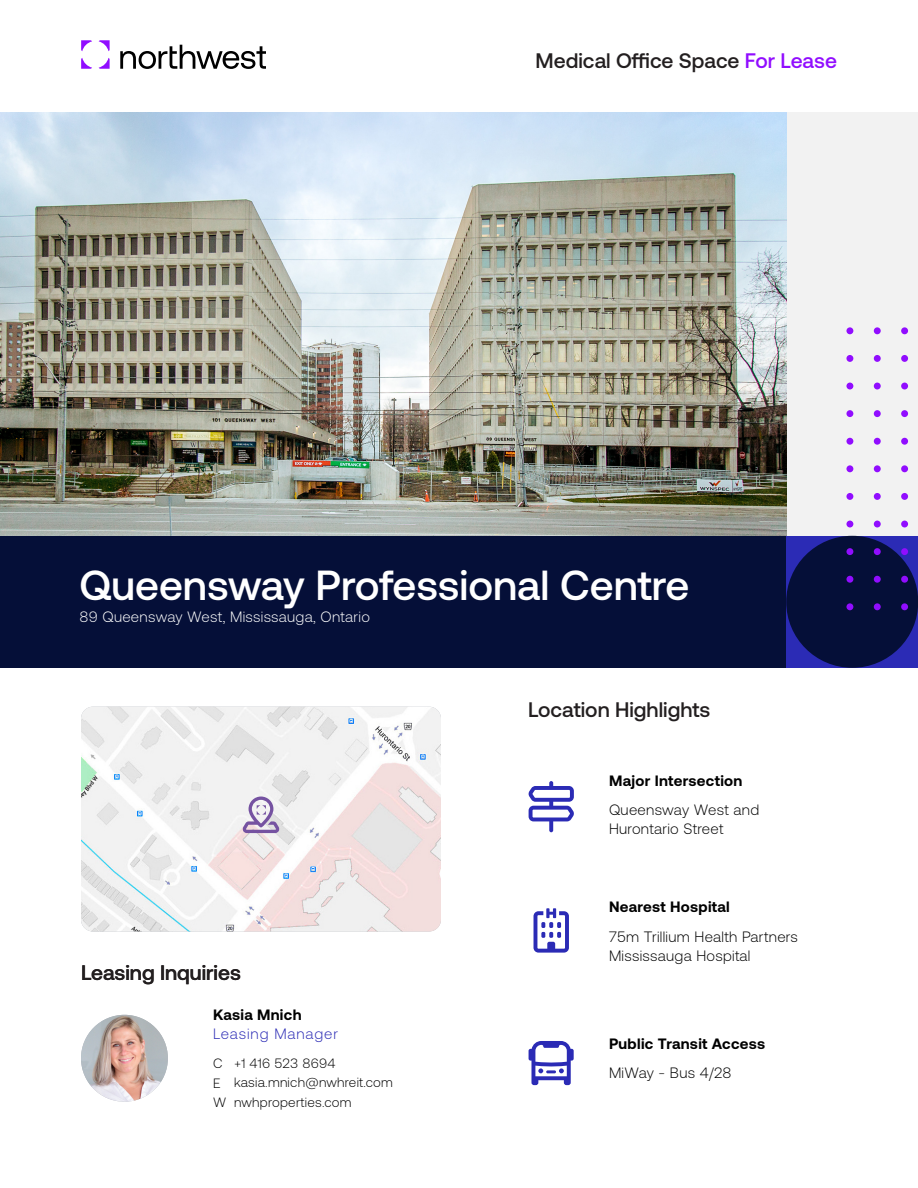
<style>
.page{position:relative;width:918px;height:1188px;background:#fff}
.page>*{position:absolute;margin:0;border:0;box-sizing:border-box;transform-origin:0 0}
.Body{font:500 42px "Aeonik";color:#fff}
.H2_-_Left{font:500 21px "Aeonik";color:#231f20}
.Body-2{font:300 15px/19.5px "Aeonik";letter-spacing:.02em;color:#000}
.H3_-_Spacing_After{font:700 15px "Aeonik";letter-spacing:.02em;color:#000}
.Body-3{font:300 15px "Aeonik";letter-spacing:.02em;color:#fff}
.t1{font:300 15px "Aeonik";letter-spacing:.06em;color:#2b2bb5}
.Body_-_Small_-_contact{font:300 13.5px/19.5px "Aeonik";letter-spacing:.02em;color:#000}
.s1{color:#910dff}
</style>
<div class="page">
<svg style="left:81px;top:40px;width:11px;height:11px"></svg>
<svg style="left:99px;top:40px;width:11px;height:11px"></svg>
<svg style="left:99px;top:58px;width:11px;height:11px"></svg>
<svg style="left:81px;top:58px;width:11px;height:11px"></svg>
<svg style="left:120px;top:45px;width:146px;height:24px"></svg>
<div style="left:0;top:536px;width:786px;height:132px;background:#050f38"></div>
<div style="left:786px;top:536px;width:132px;height:132px;background:#2b2bb5"></div>
<div style="left:786px;top:112px;width:132px;height:424px;background:#f2f2f2"></div>
<div style="left:786px;top:536px;width:132px;height:132px;background:#050f38;border-radius:50%"></div>
<div style="left:901px;top:327px;width:7px;height:7px;background:#910dff;border-radius:50%"></div>
<div style="left:874px;top:327px;width:7px;height:7px;background:#910dff;border-radius:50%"></div>
<div style="left:846px;top:327px;width:7px;height:7px;background:#910dff;border-radius:50%"></div>
<div style="left:901px;top:355px;width:7px;height:7px;background:#910dff;border-radius:50%"></div>
<div style="left:874px;top:355px;width:7px;height:7px;background:#910dff;border-radius:50%"></div>
<div style="left:846px;top:355px;width:7px;height:7px;background:#910dff;border-radius:50%"></div>
<div style="left:901px;top:383px;width:7px;height:6px;background:#910dff;border-radius:50%"></div>
<div style="left:874px;top:383px;width:7px;height:6px;background:#910dff;border-radius:50%"></div>
<div style="left:846px;top:383px;width:7px;height:6px;background:#910dff;border-radius:50%"></div>
<div style="left:901px;top:410px;width:7px;height:7px;background:#910dff;border-radius:50%"></div>
<div style="left:874px;top:410px;width:7px;height:7px;background:#910dff;border-radius:50%"></div>
<div style="left:846px;top:410px;width:7px;height:7px;background:#910dff;border-radius:50%"></div>
<div style="left:901px;top:438px;width:7px;height:7px;background:#910dff;border-radius:50%"></div>
<div style="left:874px;top:438px;width:7px;height:7px;background:#910dff;border-radius:50%"></div>
<div style="left:846px;top:438px;width:7px;height:7px;background:#910dff;border-radius:50%"></div>
<div style="left:901px;top:465px;width:7px;height:7px;background:#910dff;border-radius:50%"></div>
<div style="left:874px;top:465px;width:7px;height:7px;background:#910dff;border-radius:50%"></div>
<div style="left:846px;top:465px;width:7px;height:7px;background:#910dff;border-radius:50%"></div>
<div style="left:901px;top:493px;width:7px;height:7px;background:#910dff;border-radius:50%"></div>
<div style="left:874px;top:493px;width:7px;height:7px;background:#910dff;border-radius:50%"></div>
<div style="left:846px;top:493px;width:7px;height:7px;background:#910dff;border-radius:50%"></div>
<div style="left:901px;top:521px;width:7px;height:6px;background:#910dff;border-radius:50%"></div>
<div style="left:874px;top:521px;width:7px;height:6px;background:#910dff;border-radius:50%"></div>
<div style="left:846px;top:521px;width:7px;height:6px;background:#910dff;border-radius:50%"></div>
<div style="left:901px;top:548px;width:7px;height:7px;background:#910dff;border-radius:50%"></div>
<div style="left:874px;top:548px;width:7px;height:7px;background:#910dff;border-radius:50%"></div>
<div style="left:846px;top:548px;width:7px;height:7px;background:#910dff;border-radius:50%"></div>
<div style="left:901px;top:576px;width:7px;height:7px;background:#910dff;border-radius:50%"></div>
<div style="left:874px;top:576px;width:7px;height:7px;background:#910dff;border-radius:50%"></div>
<div style="left:846px;top:576px;width:7px;height:7px;background:#910dff;border-radius:50%"></div>
<div style="left:901px;top:603px;width:7px;height:7px;background:#910dff;border-radius:50%"></div>
<div style="left:874px;top:603px;width:7px;height:7px;background:#910dff;border-radius:50%"></div>
<div style="left:846px;top:603px;width:7px;height:7px;background:#910dff;border-radius:50%"></div>
<img style="left:0;top:112px;width:786px;height:424px">
<img style="left:81px;top:707px;width:360px;height:225px">
<svg style="left:243px;top:797px;width:36px;height:36px"></svg>
<svg style="left:529px;top:1041px;width:45px;height:44px"></svg>
<svg style="left:534px;top:908px;width:35px;height:45px"></svg>
<svg style="left:528px;top:781px;width:46px;height:51px"></svg>
<img style="left:81px;top:1015px;width:87px;height:87px;border-radius:43px">
<p class="H2_-_Left" style="left:536px;top:49px;width:303px">Medical Office Space <span class="s1">For Lease</span></p>
<p class="Body" style="left:80px;top:561px;width:612px">Queensway Professional Centre</p>
<p class="Body-3" style="left:80px;top:609px;width:292px">89 Queensway West, Mississauga, Ontario</p>
<p class="H2_-_Left" style="left:528px;top:698px;width:184px">Location Highlights</p>
<p class="H2_-_Left" style="left:81px;top:961px;width:161px">Leasing Inquiries</p>
<h3 class="H3_-_Spacing_After" style="left:213px;top:1006px;width:90px">Kasia Mnich</h3>
<h4 class="t1" style="left:213px;top:1026px;width:127px">Leasing Manager</h4>
<p class="Body_-_Small_-_contact" style="left:234px;top:1053px;width:160px">+1 416 523 8694 kasia.mnich@nwhreit.com nwhproperties.com</p>
<p class="Body_-_Small_-_contact" style="left:213px;top:1054px;width:15px">C<br>E<br>W</p>
<p class="H3_-_Spacing_After" style="left:609px;top:772px;width:135px">Major Intersection</p>
<p class="Body-2" style="left:609px;top:800px;width:152px">Queensway West and</p>
<p class="Body-2" style="left:609px;top:819px;width:116px">Hurontario Street</p>
<p class="H3_-_Spacing_After" style="left:609px;top:899px;width:122px">Nearest Hospital</p>
<p class="Body-2" style="left:609px;top:927px;width:190px">75m Trillium Health Partners<br>Mississauga Hospital</p>
<p class="H3_-_Spacing_After" style="left:609px;top:1035px;width:158px">Public Transit Access</p>
<p class="Body-2" style="left:609px;top:1063px;width:124px">MiWay - Bus 4/28</p>
</div>
